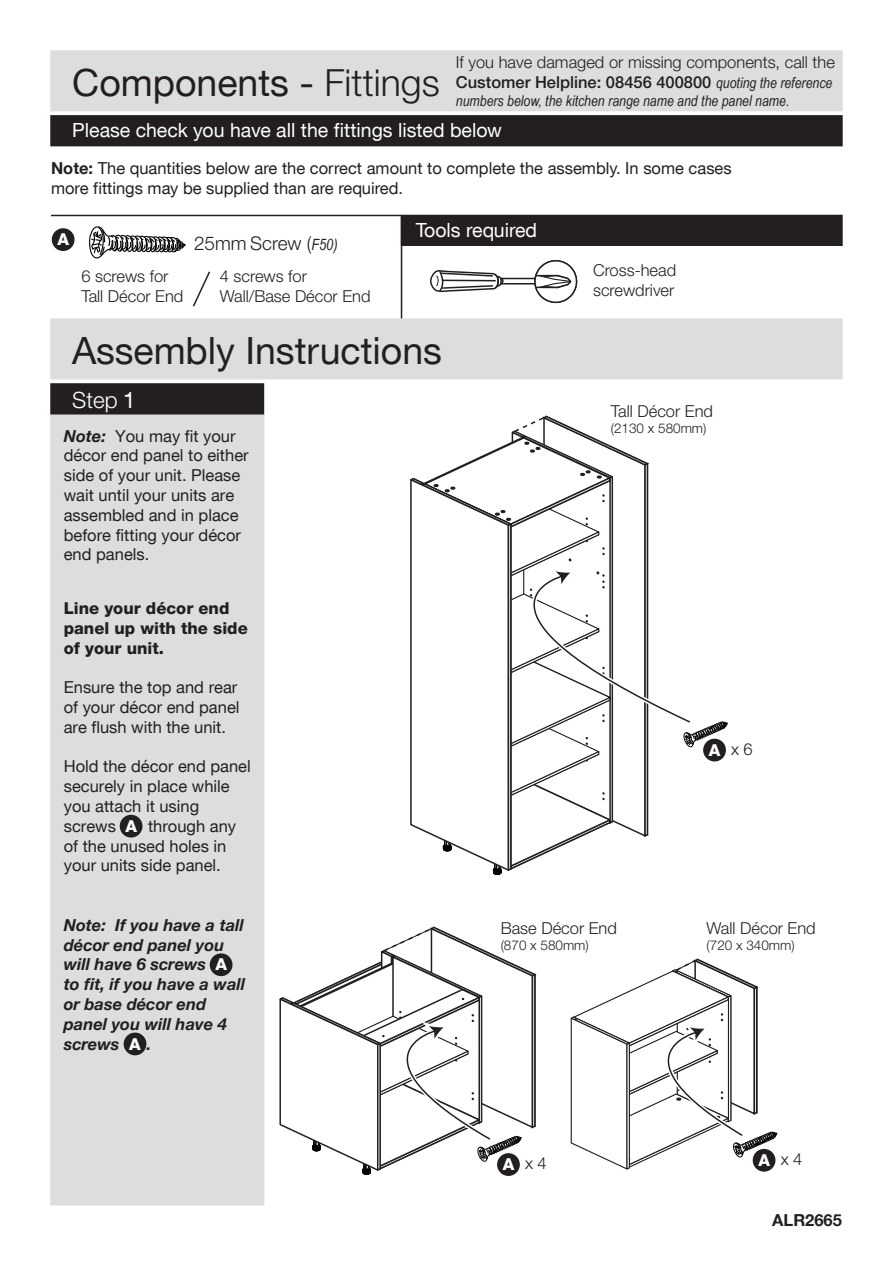
<style>
.page{position:relative;width:893px;height:1263px;background:#fff}
.page>*{position:absolute;margin:0;border:0;box-sizing:border-box;transform-origin:0 0}
.t1{font:37.5px "Helvetica Neue CE";color:#231f20}
.t2{font:300 22.5px "Helvetica Neue CE";color:#fff}
.t3{font:19.5px "Helvetica Neue CE";color:#fff}
.t4{font:300 18.9px "Helvetica Neue CE";color:#231f20}
.t5{font:16.5px/19.8px "Helvetica Neue CE";color:#231f20}
.t6{font:300 16.5px/19.8px "Helvetica Neue CE";color:#231f20}
.t7{font:italic 700 16.5px/19.8px "Helvetica Neue CE";color:#231f20}
.t8{font:800 16.5px/19.8px "Helvetica Neue CE";color:#231f20}
.t9{font:700 16.5px "Helvetica Neue CE";color:#231f20}
.t10{font:800 16.5px "Helvetica Neue CE";color:#fff}
.t11{font:italic 15px "Arial Narrow";color:#231f20}
.t12{font:300 13.5px "Helvetica Neue CE";color:#231f20}
.s1{font-weight:300}
.s2{font-weight:500}
.s3{font-family:"Arial Narrow";font-weight:400;font-style:italic;font-size:15px}
.s4{font-weight:700}
.s5{font-family:"Arial Narrow";font-weight:400;font-style:italic;font-size:15.6px}
.s6{font-weight:400}
.s7{font-weight:700;font-style:italic}
.s8{font-weight:700;font-style:italic;color:#231f20}
.s9{font-weight:800;color:#fff}
</style>
<div class="page">
<div style="left:51px;top:116px;width:791px;height:30px;background:#231f20"></div>
<div style="left:50px;top:115px;width:793px;height:31px;border:2px solid #231f20"></div>
<div style="left:401px;top:215px;width:441px;height:30px;background:#231f20"></div>
<div style="left:401px;top:215px;width:442px;height:31px;border:2px solid #231f20"></div>
<div style="left:51px;top:51px;width:791px;height:60px;background:#dcdddf"></div>
<div style="left:50px;top:50px;width:793px;height:61px;border:2px solid #dcdddf"></div>
<hr style="left:51px;top:215px;width:350px;height:1px;background:#231f20">
<hr style="left:401px;top:215px;width:1px;height:104px;background:#231f20">
<div style="left:53px;top:229px;width:21px;height:21px;background:#231f20;border-radius:50%"></div>
<div style="left:52px;top:228px;width:23px;height:23px;border:2px solid #231f20;border-radius:50%"></div>
<svg style="left:430px;top:260px;width:148px;height:44px"></svg>
<svg style="left:89px;top:226px;width:97px;height:33px"></svg>
<div style="left:51px;top:319px;width:791px;height:60px;background:#dcdddf"></div>
<div style="left:50px;top:318px;width:793px;height:61px;border:2px solid #dcdddf"></div>
<div style="left:51px;top:414px;width:213px;height:791px;background:#dcdddf"></div>
<div style="left:50px;top:413px;width:214px;height:792px;border:2px solid #dcdddf"></div>
<div style="left:51px;top:384px;width:212px;height:30px;background:#231f20"></div>
<div style="left:50px;top:383px;width:214px;height:31px;border:2px solid #231f20"></div>
<svg style="left:410px;top:415px;width:318px;height:460px"></svg>
<div style="left:120px;top:815px;width:22px;height:22px;background:#231f20;border-radius:50%"></div>
<div style="left:120px;top:815px;width:22px;height:22px;border:2px solid #231f20;border-radius:50%"></div>
<div style="left:704px;top:739px;width:21px;height:22px;background:#231f20;border-radius:50%"></div>
<div style="left:703px;top:739px;width:23px;height:22px;border:2px solid #231f20;border-radius:50%"></div>
<div style="left:753px;top:1149px;width:22px;height:23px;border:2px solid #231f20;border-radius:50%"></div>
<div style="left:497px;top:1153px;width:23px;height:23px;border:2px solid #231f20;border-radius:50%"></div>
<div style="left:124px;top:1033px;width:22px;height:21px;background:#231f20;border-radius:50%"></div>
<div style="left:124px;top:1032px;width:22px;height:23px;border:2px solid #231f20;border-radius:50%"></div>
<div style="left:210px;top:954px;width:22px;height:21px;background:#231f20;border-radius:50%"></div>
<div style="left:210px;top:953px;width:22px;height:23px;border:2px solid #231f20;border-radius:50%"></div>
<svg style="left:279px;top:926px;width:258px;height:249px"></svg>
<svg style="left:570px;top:958px;width:208px;height:213px"></svg>
<svg style="left:192px;top:271px;width:19px;height:36px"></svg>
<p class="t1" style="left:72px;top:60px;width:369px">Components - <span class="s1">Fittings</span></p>
<p class="t6" style="left:456px;top:52px;width:380px">If you have damaged or missing components, call the<br><span class="s2">Customer Helpline: 08456 400800</span> <span class="s3">quoting the reference</span></p>
<p class="t11" style="left:456px;top:90px;width:335px">numbers below, the kitchen range name and the panel name.</p>
<p class="t3" style="left:72px;top:119px;width:431px">Please check you have all the fittings listed below</p>
<p class="t5" style="left:51px;top:158px;width:682px"><span class="s4">Note:</span> The quantities below are the correct amount to complete the assembly. In some cases more fittings may be supplied than are required.</p>
<p class="t10" style="left:57px;top:229px;width:13px">A</p>
<p class="t6" style="left:593px;top:260px;width:85px">Cross-head screwdriver</p>
<p class="t3" style="left:416px;top:218px;width:123px">Tools required</p>
<p class="t4" style="left:194px;top:232px;width:145px">25mm Screw (<span class="s5">F50)</span></p>
<p class="t6" style="left:81px;top:266px;width:104px">6 screws for<br>Tall Décor End</p>
<p class="t6" style="left:220px;top:266px;width:152px">4 screws for<br>Wall/Base Décor End</p>
<p class="t1" style="left:72px;top:328px;width:371px">Assembly Instructions</p>
<p class="t2" style="left:72px;top:386px;width:65px">Step <span class="s6">1</span></p>
<p class="t5" style="left:64px;top:426px;width:186px"><span class="s7">Note:</span> You may fit your décor end panel to either side of your unit. Please wait until your units are assembled and in place before fitting your décor end panels.</p>
<p class="t8" style="left:64px;top:598px;width:185px">Line your décor end panel up with the side of your unit.</p>
<p class="t5" style="left:64px;top:677px;width:177px">Ensure the top and rear of your décor end panel are flush with the unit.</p>
<p class="t5" style="left:64px;top:757px;width:189px">Hold the décor end panel securely in place while you attach it using screws</p>
<p class="t10" style="left:125px;top:816px;width:13px">A</p>
<p class="t5" style="left:64px;top:816px;width:174px;text-indent:84px">through any of the unused holes in your units side panel.</p>
<p class="t7" style="left:64px;top:915px;width:183px">Note: If you have a tall décor end panel you will have 6 screws<br>to fit, if you have a wall or base décor end panel you will have 4 screws</p>
<p class="t10" style="left:215px;top:954px;width:13px">A</p>
<p class="t10" style="left:129px;top:1033px;width:24px">A <span class="s8">.</span></p>
<p class="t6" style="left:611px;top:401px;width:104px">Tall Décor End</p>
<p class="t12" style="left:611px;top:420px;width:97px">(2130 x 580mm)</p>
<p class="t10" style="left:709px;top:740px;width:13px">A</p>
<p class="t6" style="left:731px;top:739px;width:23px">x 6</p>
<p class="t6" style="left:501px;top:918px;width:118px">Base Décor End</p>
<p class="t12" style="left:501px;top:937px;width:90px">(870 x 580mm)</p>
<p class="t6" style="left:707px;top:918px;width:111px">Wall Décor End</p>
<p class="t12" style="left:707px;top:937px;width:90px">(720 x 340mm)</p>
<p class="t6" style="left:503px;top:1153px;width:46px"><span class="s9">A</span> x 4</p>
<p class="t6" style="left:758px;top:1149px;width:46px"><span class="s9">A</span> x 4</p>
<p class="t9" style="left:772px;top:1210px;width:71px">ALR2665</p>
</div>
